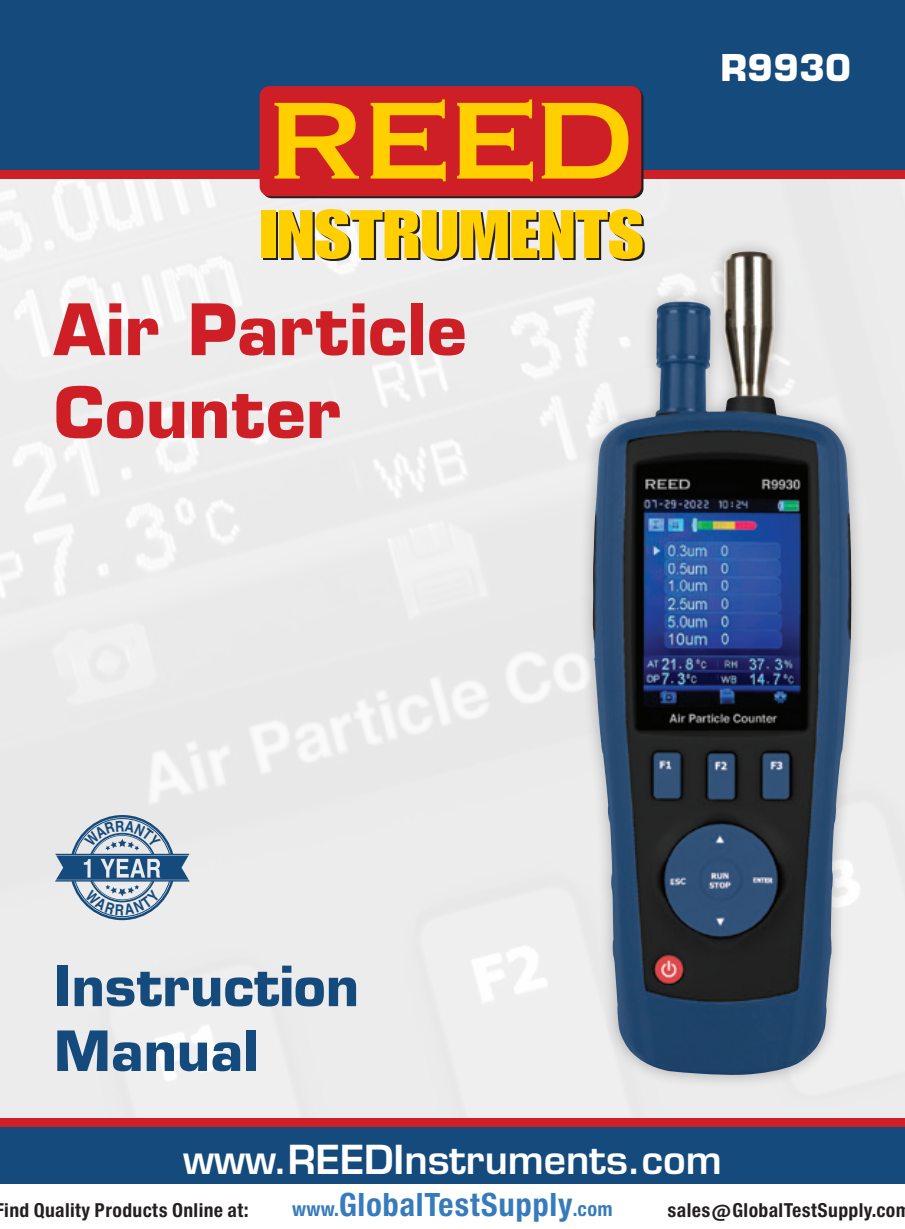
<style>
.page{position:relative;width:905px;height:1229px;background:#fff}
.page>*{position:absolute;margin:0;border:0;box-sizing:border-box;transform-origin:0 0}
.t1{font:700 69px/82.8px "Eurostile LT Std";letter-spacing:.005em;color:#cf1f26}
.t2{font:700 54px/64.8px "Eurostile LT Std";color:#144a7c}
.t3{font:600 39px "Eurostile LT Std";color:#fff}
.t4{font:700 36px "Eurostile LT Std";color:#fff}
.t5{font:30.6px "Europa Gro Nr 2 SBOP Bol Con";letter-spacing:.02em;color:#367bbc}
.t6{font:18.3px "Europa Gro Nr 2 SBOP Bol Con";letter-spacing:.02em;color:#231f20}
.s1{font-size:18.9px}
</style>
<div class="page">
<div style="left:0;top:179px;width:904px;height:939px;background:#ececec"></div>
<div style="left:0;top:0;width:904px;height:170px;background:#144a7c"></div>
<div style="left:0;top:1122px;width:904px;height:106px;background:#144a7c"></div>
<div style="left:0;top:170px;width:904px;height:9px;background:#cf1f26"></div>
<div style="left:0;top:1118px;width:904px;height:8px;background:#cf1f26"></div>
<div style="left:579px;top:238px;width:286px;height:851px;background:#231f20;opacity:.3"></div>
<img style="left:592px;top:251px;width:259px;height:824px">
<svg style="left:262px;top:88px;width:381px;height:110px"></svg>
<svg style="left:263px;top:212px;width:15px;height:48px"></svg>
<div style="left:259px;top:86px;width:382px;height:110px;background:#cf1f26;border-radius:10px"></div>
<svg style="left:274px;top:103px;width:85px;height:75px"></svg>
<svg style="left:370px;top:99px;width:75px;height:82px"></svg>
<svg style="left:457px;top:99px;width:76px;height:82px"></svg>
<svg style="left:541px;top:103px;width:87px;height:75px"></svg>
<div style="left:261px;top:210px;width:14px;height:48px;background:#ffcf00"></div>
<svg style="left:279px;top:209px;width:365px;height:52px;background:#e2c137"></svg>
<hr style="left:55px;top:853px;width:134px;height:2px;background:#144a7c">
<hr style="left:55px;top:880px;width:134px;height:1px;background:#144a7c">
<div style="left:0;top:1184px;width:904px;height:44px;background:#fff"></div>
<svg style="left:84px;top:969px;width:16px;height:16px"></svg>
<svg style="left:134px;top:961px;width:27px;height:25px"></svg>
<div style="left:84px;top:1028px;width:69px;height:25px;background:#efeff0"></div>
<svg style="left:260px;top:968px;width:14px;height:15px"></svg>
<svg style="left:280px;top:959px;width:19px;height:13px"></svg>
<svg style="left:318px;top:970px;width:13px;height:12px"></svg>
<svg style="left:56px;top:815px;width:133px;height:105px;background:#a9b9c8"></svg>
<h1 class="t1" style="left:54px;top:288px;width:414px">Air Particle<br>Counter</h1>
<h2 class="t2" style="left:54px;top:953px;width:306px">Instruction<br>Manual</h2>
<h3 class="t4" style="left:720px;top:46px;width:132px">R9930</h3>
<h3 class="t3" style="left:183px;top:1135px;width:540px">www.REEDInstruments.com</h3>
<p class="t6" style="left:4px;top:1198px;width:245px">ind Quality Products Online at:</p>
<h3 class="t5" style="left:292px;top:1186px;width:322px"><span class="s1">www.</span>GlobalTestSupply<span class="s1">.com</span></h3>
<p class="t6" style="left:667px;top:1198px;width:244px">sales@GlobalTestSupply.com</p>
</div>
